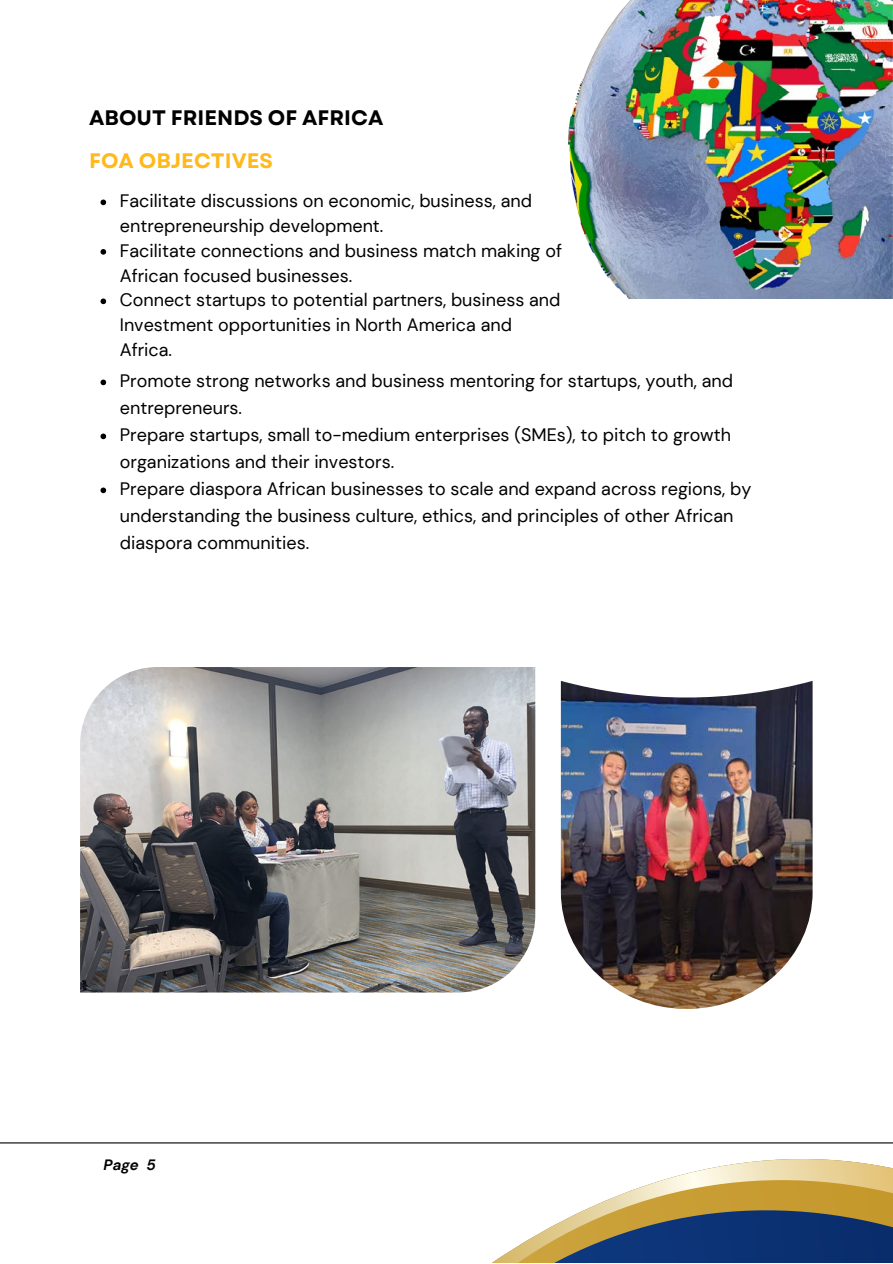
<style>
.page{position:relative;width:893px;height:1264px;background:#fff}
.page>*{position:absolute;margin:0;border:0;box-sizing:border-box;transform-origin:0 0}
.t1{font:700 21px "Garet";color:#000}
.t2{font:700 21px "Garet";color:#ffb91d}
.t3{font:18px/27px "DM Sans";color:#000}
.t4{font:italic 700 15px "DM Sans";color:#000}
</style>
<div class="page">
<svg style="left:0;top:1142px;width:892px;height:120px"></svg>
<img style="left:568px;top:0;width:324px;height:298px">
<img style="left:561px;top:681px;width:251px;height:327px">
<img style="left:80px;top:667px;width:455px;height:325px">
<svg style="left:100px;top:379px;width:6px;height:6px"></svg>
<svg style="left:100px;top:433px;width:6px;height:6px"></svg>
<svg style="left:100px;top:487px;width:6px;height:6px"></svg>
<svg style="left:100px;top:199px;width:6px;height:6px"></svg>
<svg style="left:100px;top:249px;width:6px;height:6px"></svg>
<svg style="left:100px;top:298px;width:6px;height:6px"></svg>
<p class="t1" style="left:89px;top:103px;width:295px">ABOUT FRIENDS OF AFRICA</p>
<p class="t2" style="left:89px;top:145px;width:185px">FOA OBJECTIVES</p>
<p class="t3" style="left:120px;top:189px;width:443px;line-height:24.8px">Facilitate discussions on economic, business, and entrepreneurship development.<br>Facilitate connections and business match making of African focused businesses.<br>Connect startups to potential partners, business and Investment opportunities in North America and Africa.</p>
<p class="t3" style="left:120px;top:368px;width:633px">Promote strong networks and business mentoring for startups, youth, and entrepreneurs.<br>Prepare startups, small to-medium enterprises (SMEs), to pitch to growth organizations and their investors.<br>Prepare diaspora African businesses to scale and expand across regions, by understanding the business culture, ethics, and principles of other African diaspora communities.</p>
<p class="t4" style="left:104px;top:1154px;width:54px">Page 5</p>
</div>
